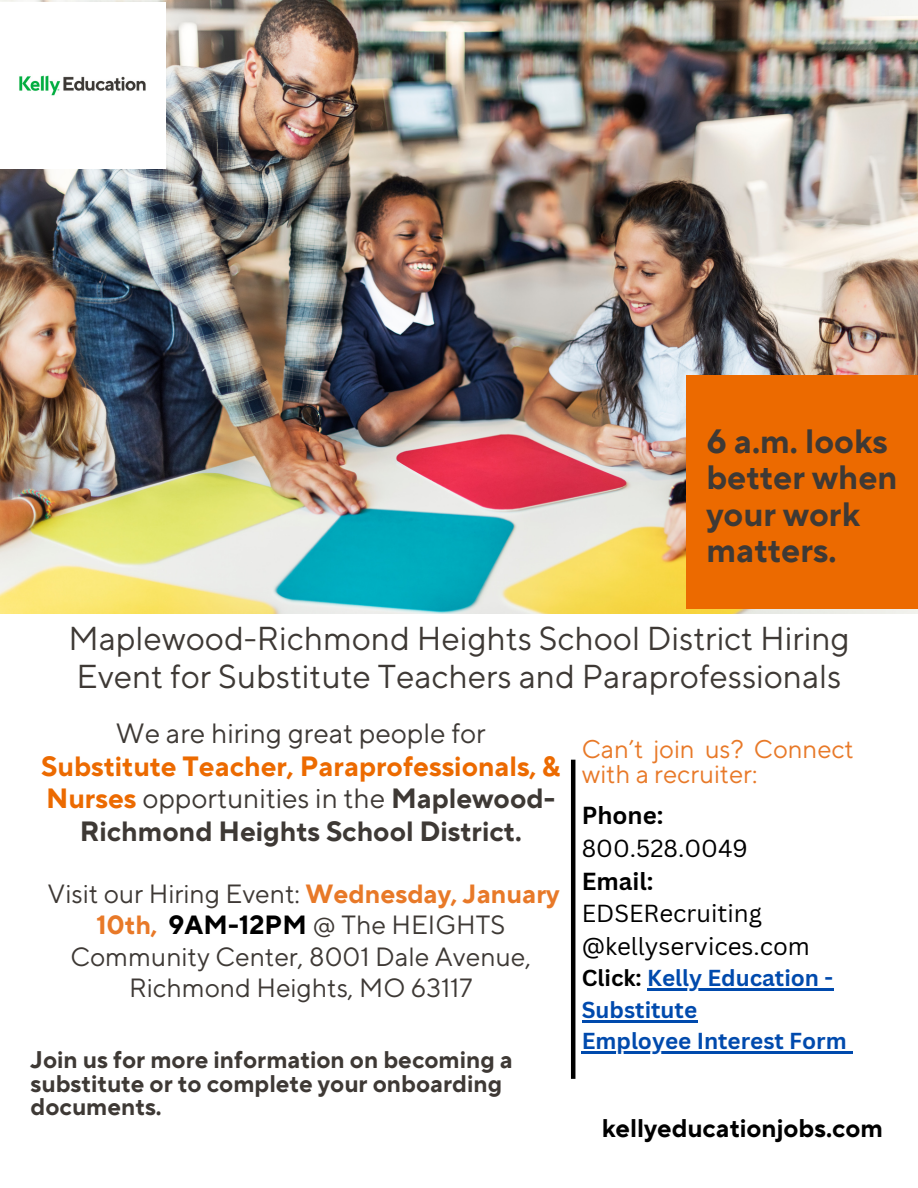
<style>
.page{position:relative;width:918px;height:1188px;background:#fff}
.page>*{position:absolute;margin:0;border:0;box-sizing:border-box;transform-origin:0 0}
.t1{font:700 33.6px/36.6px "TT Norms Pro";color:#3e3935}
.t2{font:33px/38.2px "TT Norms Pro";color:#3e3935}
.t3{font:27.75px/32.7px "TT Norms Pro";color:#3e3935;text-align:center}
.t4{font:26.25px/31.5px "TT Norms Pro";color:#3e3935;text-align:center}
.t5{font:25.5px/24.8px "TT Norms Pro";color:#e87928}
.t6{font:700 25.5px "TT Norms Pro";color:#000}
.t7{font:700 24px/23.7px "TT Norms Pro";color:#3e3935}
.t8{font:24px/32.7px "Canva Sans";color:#000}
.t9{font:700 24px "Canva Sans";color:#000}
.t10{font:700 22.5px/31.5px "Canva Sans";color:#004aad}
.s1{font-weight:700;color:#ec6a00}
.s2{font-weight:700}
.s3{font-weight:700;color:#e87928}
.s4{font-weight:700;color:#000}
.s5{color:#000}
</style>
<div class="page">
<img style="left:0;top:0;width:918px;height:613px">
<div style="left:687px;top:375px;width:231px;height:234px;background:#ec6a00"></div>
<hr style="left:571px;top:760px;width:4px;height:319px;background:#000">
<img style="left:0;top:3px;width:165px;height:165px">
<hr style="left:647px;top:989px;width:186px;height:2px;background:#004aad">
<hr style="left:582px;top:1020px;width:115px;height:2px;background:#004aad">
<hr style="left:582px;top:1052px;width:265px;height:2px;background:#004aad">
<p class="t1" style="left:706px;top:424px;width:193px">6 a.m. looks better when your work matters.</p>
<p class="t2" style="left:68px;top:621px;width:783px">Maplewood-Richmond Heights School District Hiring<br>Event for Substitute Teachers and Paraprofessionals</p>
<p class="t3" style="left:41px;top:718px;width:521px">We are hiring great people for<br><span class="s1">Substitute Teacher, Paraprofessionals, &amp; Nurses</span> opportunities in the <span class="s2">Maplewood-Richmond Heights School District.</span></p>
<p class="t4" style="left:48px;top:879px;width:514px">Visit our Hiring Event: <span class="s3">Wednesday, January 10th,</span> <span class="s4">9AM-12PM</span> @ The HEIGHTS Community Center, 8001 Dale Avenue, Richmond Heights, MO 63117</p>
<p class="t7" style="left:30px;top:1049px;width:484px">Join us for more information on becoming a substitute or to complete your onboarding documents.</p>
<p class="t5" style="left:582px;top:738px;width:274px">Can’t join us? Connect with a recruiter:</p>
<p class="t9" style="left:582px;top:799px;width:83px">Phone:</p>
<p class="t8" style="left:582px;top:831px;width:168px">800.528.0049</p>
<p class="t9" style="left:582px;top:864px;width:73px">Email:</p>
<p class="t8" style="left:582px;top:897px;width:230px">EDSERecruiting @kellyservices.com</p>
<p class="t10" style="left:582px;top:962px;width:253px"><span class="s5">Click:</span> Kelly Education -<br>Substitute</p>
<p class="t10" style="left:582px;top:1025px;width:266px">Employee Interest Form</p>
<p class="t6" style="left:602px;top:1112px;width:283px">kellyeducationjobs.com</p>
</div>
